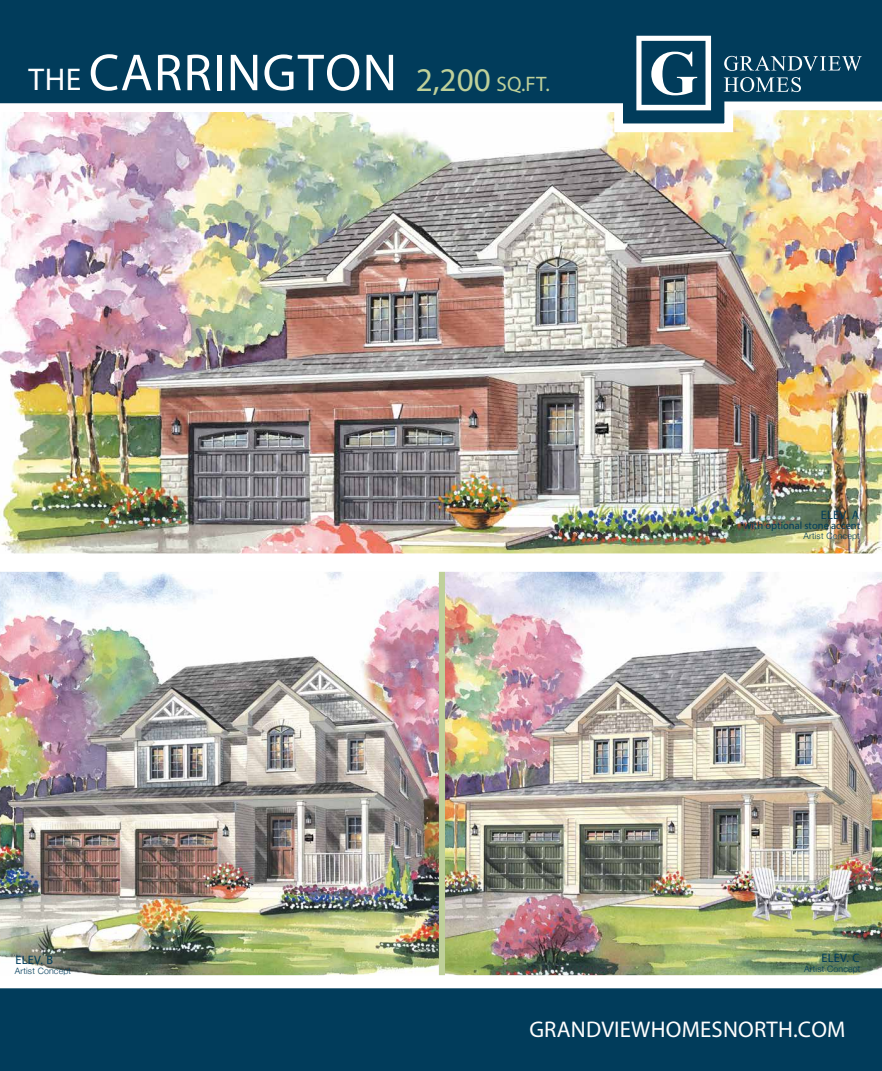
<style>
.page{position:relative;width:882px;height:1071px;background:#fff}
.page>*{position:absolute;margin:0;border:0;box-sizing:border-box;transform-origin:0 0}
.t1{font:52.5px "Myriad Pro";letter-spacing:.025em;color:#fff}
.t2{font:22.75px "Myriad Pro";letter-spacing:.01em;color:#fff}
.t3{font:12.25px "Myriad Pro";letter-spacing:.02em;color:#013c5b}
.t4{font:10.5px "Myriad Pro";color:#013c5b}
.t5{font:300 8.75px "Helvetica Neue";letter-spacing:.02em;color:#013c5b}
.s1{font-size:31.5px}
.s2{font-size:33.25px;color:#bfd09a}
.s3{font-size:21px;color:#bfd09a}
</style>
<div class="page">
<img style="left:0;top:137px;width:882px;height:416px">
<img style="left:445px;top:572px;width:437px;height:403px">
<img style="left:0;top:572px;width:439px;height:403px">
<div style="left:439px;top:563px;width:6px;height:421px;background:#bfd09a"></div>
<div style="left:0;top:0;width:882px;height:107px;background:#013c5b"></div>
<svg style="left:0;top:36px;width:882px;height:101px"></svg>
<div style="left:0;top:976px;width:882px;height:95px;background:#013c5b"></div>
<div style="left:0;top:975px;width:882px;height:13px;background:#fff"></div>
<div style="left:0;top:553px;width:882px;height:19px;background:#fff"></div>
<h1 class="t1" style="left:28px;top:40px;width:523px"><span class="s1">THE</span> CARRINGTON <span class="s2">2,200</span> <span class="s3">SQ.FT.</span></h1>
<h3 class="t3" style="left:16px;top:952px;width:39px">ELEV. B</h3>
<p class="t5" style="left:15px;top:964px;width:58px">Artist Concept</p>
<h3 class="t3" style="left:821px;top:507px;width:40px">ELEV. A</h3>
<p class="t5" style="left:803px;top:529px;width:58px">Artist Concept</p>
<p class="t4" style="left:744px;top:519px;width:118px">with optional stone accent</p>
<h3 class="t3" style="left:822px;top:950px;width:40px">ELEV. C</h3>
<p class="t5" style="left:804px;top:962px;width:58px">Artist Concept</p>
<h2 class="t2" style="left:529px;top:1015px;width:318px">GRANDVIEWHOMESNORTH.COM</h2>
</div>
